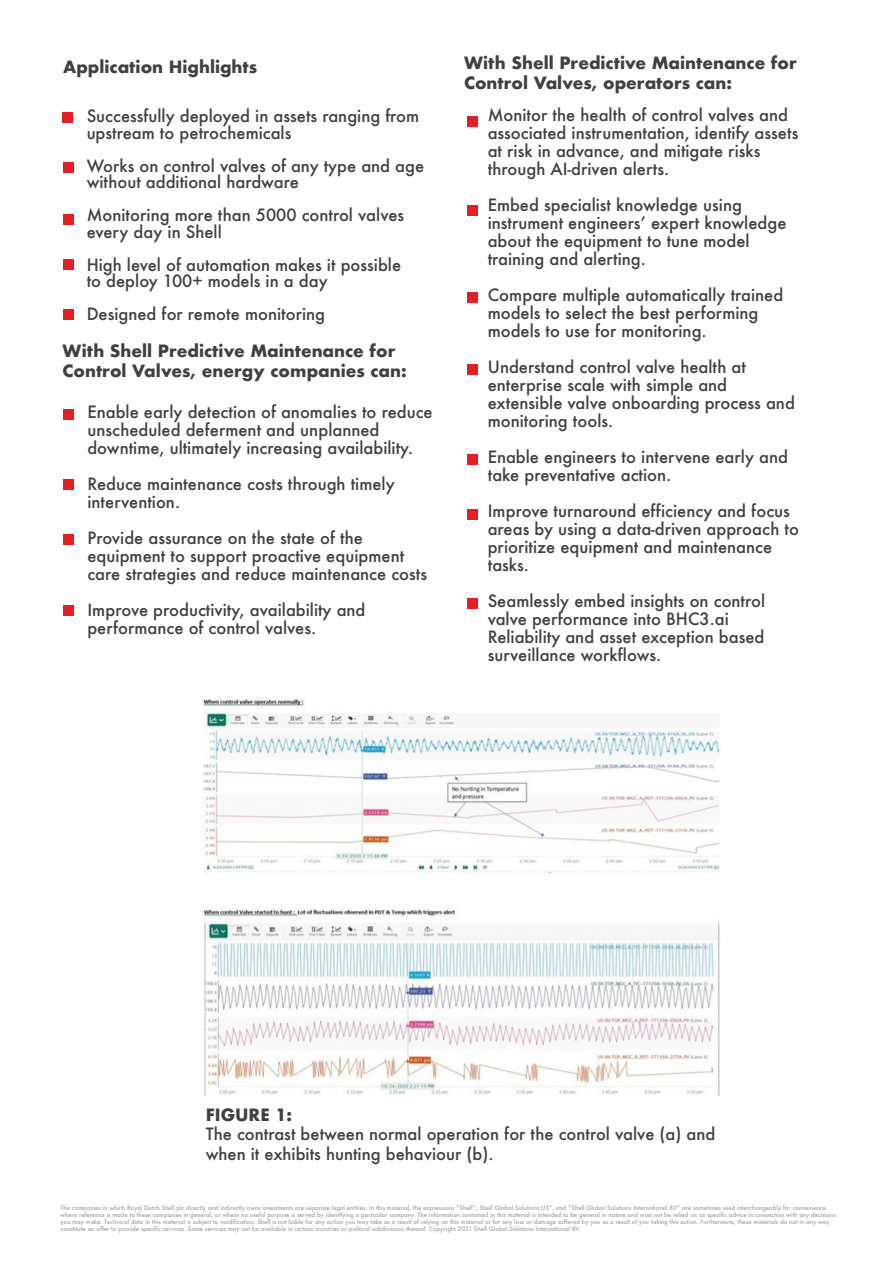
<style>
.page{position:relative;width:893px;height:1263px;background:#fff}
.page>*{position:absolute;margin:0;border:0;box-sizing:border-box;transform-origin:0 0}
.t1{font:500 16.5px/18px "Futura";color:#404040}
.t2{font:700 16.5px/19.8px "Futura";color:#404040}
.t3{font:500 6px/7.2px "Futura";color:#a6a5a5}
</style>
<div class="page">
<img style="left:203px;top:698px;width:517px;height:398px">
<div style="left:63px;top:112px;width:10px;height:11px;background:#e41e25"></div>
<div style="left:63px;top:163px;width:11px;height:10px;background:#e41e25"></div>
<div style="left:63px;top:214px;width:11px;height:11px;background:#e41e25"></div>
<div style="left:63px;top:259px;width:11px;height:11px;background:#e41e25"></div>
<div style="left:63px;top:309px;width:11px;height:10px;background:#e41e25"></div>
<div style="left:467px;top:116px;width:11px;height:11px;background:#e41e25"></div>
<div style="left:467px;top:206px;width:11px;height:10px;background:#e41e25"></div>
<div style="left:467px;top:292px;width:11px;height:11px;background:#e41e25"></div>
<div style="left:467px;top:365px;width:11px;height:10px;background:#e41e25"></div>
<div style="left:467px;top:454px;width:11px;height:11px;background:#e41e25"></div>
<div style="left:467px;top:509px;width:11px;height:10px;background:#e41e25"></div>
<div style="left:467px;top:598px;width:11px;height:11px;background:#e41e25"></div>
<div style="left:63px;top:409px;width:10px;height:11px;background:#e41e25"></div>
<div style="left:63px;top:479px;width:10px;height:11px;background:#e41e25"></div>
<div style="left:63px;top:534px;width:10px;height:11px;background:#e41e25"></div>
<div style="left:63px;top:605px;width:10px;height:11px;background:#e41e25"></div>
<p class="t2" style="left:63px;top:56px;width:196px">Application Highlights</p>
<p class="t1" style="left:87px;top:107px;width:334px;line-height:16.5px">Successfully deployed in assets ranging from upstream to petrochemicals</p>
<p class="t1" style="left:87px;top:157px;width:339px;line-height:16.5px">Works on control valves of any type and age without additional hardware</p>
<p class="t1" style="left:87px;top:206px;width:319px;line-height:16.5px">Monitoring more than 5000 control valves every day in Shell</p>
<p class="t1" style="left:87px;top:256px;width:316px;line-height:16.5px">High level of automation makes it possible to deploy 100+ models in a day</p>
<p class="t1" style="left:87px;top:305px;width:240px">Designed for remote monitoring</p>
<p class="t2" style="left:63px;top:341px;width:346px">With Shell Predictive Maintenance for<br>Control Valves, energy companies can:</p>
<p class="t1" style="left:87px;top:402px;width:347px">Enable early detection of anomalies to reduce unscheduled deferment and unplanned downtime, ultimately increasing availability.</p>
<p class="t1" style="left:87px;top:474px;width:309px">Reduce maintenance costs through timely intervention.</p>
<p class="t1" style="left:87px;top:529px;width:341px">Provide assurance on the state of the equipment to support proactive equipment care strategies and reduce maintenance costs</p>
<p class="t1" style="left:87px;top:601px;width:280px">Improve productivity, availability and performance of control valves.</p>
<p class="t2" style="left:464px;top:53px;width:334px">With Shell Predictive Maintenance for<br>Control Valves, operators can:</p>
<p class="t1" style="left:488px;top:106px;width:312px">Monitor the health of control valves and associated instrumentation, identify assets at risk in advance, and mitigate risks through AI-driven alerts.</p>
<p class="t1" style="left:488px;top:196px;width:300px">Embed specialist knowledge using instrument engineersʼ expert knowledge about the equipment to tune model training and alerting.</p>
<p class="t1" style="left:488px;top:286px;width:297px">Compare multiple automatically trained models to select the best performing models to use for monitoring.</p>
<p class="t1" style="left:488px;top:358px;width:309px">Understand control valve health at enterprise scale with simple and extensible valve onboarding process and monitoring tools.</p>
<p class="t1" style="left:488px;top:448px;width:302px">Enable engineers to intervene early and take preventative action.</p>
<p class="t1" style="left:488px;top:502px;width:313px">Improve turnaround efficiency and focus areas by using a data-driven approach to prioritize equipment and maintenance tasks.</p>
<p class="t1" style="left:488px;top:592px;width:279px">Seamlessly embed insights on control valve performance into BHC3.ai Reliability and asset exception based surveillance workflows.</p>
<p class="t2" style="left:206px;top:1104px;width:88px">FIGURE 1:</p>
<p class="t1" style="left:206px;top:1124px;width:511px;line-height:19.8px">The contrast between normal operation for the control valve (a) and when it exhibits hunting behaviour (b).</p>
<p class="t3" style="left:61px;top:1204px;width:777px">The companies in which Royal Dutch Shell plc directly and indirectly owns investments are separate legal entities. In this material, the expressions “Shell”, Shell Global Solutions US”, and “Shell Global Solutions International BV” are sometimes used interchangeably for convenience where reference is made to these companies in general, or where no useful purpose is served by identifying a particular company. The information contained in this material is intended to be general in nature and must not be relied on as specific advice in connection with any decisions you may make. Technical data in this material is subject to modification. Shell is not liable for any action you may take as a result of relying on this material or for any loss or damage suffered by you as a result of you taking this action. Furthermore, these materials do not in any way constitute an offer to provide specific services. Some services may not be available in certain countries or political subdivisions thereof. Copyright 2021 Shell Global Solutions International BV.</p>
</div>
